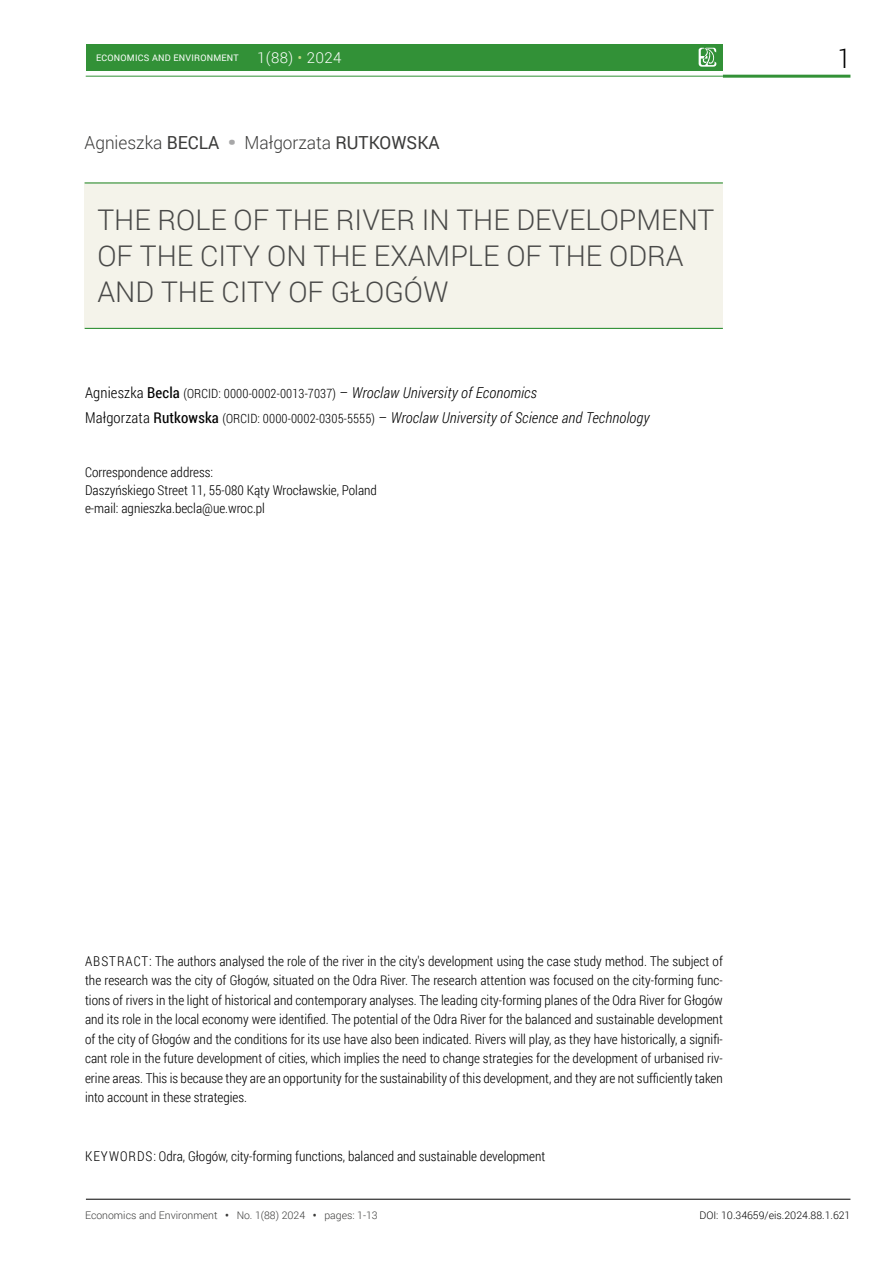
<style>
.page{position:relative;width:893px;height:1263px;background:#fff}
.page>*{position:absolute;margin:0;border:0;box-sizing:border-box;transform-origin:0 0}
.t1{font:300 28.5px/36px "Roboto";color:#494948}
.t2{font:300 27px "Roboto Condensed";color:#000}
.t3{font:300 18px "Roboto";color:#3b3b3a;scale:.96 1}
.t4{font:italic 300 15px/24.5px "Roboto Condensed";letter-spacing:.01em;color:#000}
.t5{font:300 13.5px/19.5px "Roboto Condensed";color:#000}
.t6{font:300 10.5px "Roboto";color:#3b3b3a}
.t7{font:300 10.5px "Roboto";color:#000}
.t8{font:9px "Roboto";letter-spacing:.025em;color:#fff}
.s1{font-weight:300;font-size:15px}
.s2{font-weight:300;font-size:15px;color:#c4d983}
.s3{font-weight:400}
.s4{font-weight:900;color:#a7a7a8}
.s5{font-style:normal}
.s6{font-weight:400;font-style:normal}
.s7{font-style:normal;font-size:12.75px}
.s8{font-weight:700}
</style>
<div class="page">
<div style="left:86px;top:44px;width:637px;height:26px;background:#329137"></div>
<svg style="left:699px;top:48px;width:17px;height:19px"></svg>
<hr style="left:86px;top:76px;width:637px;height:1px;background:#329137">
<hr style="left:723px;top:75px;width:127px;height:3px;background:#329137">
<hr style="left:86px;top:1199px;width:764px;height:1px;background:#000">
<div style="left:85px;top:183px;width:638px;height:145px;background:#f4f3ea"></div>
<hr style="left:85px;top:182px;width:638px;height:2px;background:#329137">
<hr style="left:85px;top:328px;width:638px;height:1px;background:#329137">
<p class="t8" style="left:96px;top:51px;width:247px">ECONOMICS AND ENVIRONMENT <span class="s1">1(88)</span> <span class="s2">•</span> <span class="s1">2024</span></p>
<h2 class="t2" style="left:838px;top:40px;width:14px">1</h2>
<h3 class="t3" style="left:85px;top:130px;width:371px">Agnieszka <span class="s3">BECLA</span> <span class="s4">•</span> Małgorzata <span class="s3">RUTKOWSKA</span></h3>
<h1 class="t1" style="left:97px;top:201px;width:618px">THE ROLE OF THE RIVER IN THE DEVELOPMENT<br>OF THE CITY ON THE EXAMPLE OF THE ODRA<br>AND THE CITY OF GŁOGÓW</h1>
<p class="t4" style="left:85px;top:380px;width:566px"><span class="s5">Agnieszka</span> <span class="s6">Becla</span> <span class="s7">(ORCID: 0000-0002-0013-7037)</span> <span class="s5">–</span> Wroclaw University of Economics<br><span class="s5">Małgorzata</span> <span class="s6">Rutkowska</span> <span class="s7">(ORCID: 0000-0002-0305-5555)</span> <span class="s5">–</span> Wroclaw University of Science and Technology</p>
<p class="t5" style="left:85px;top:463px;width:293px;line-height:18px">Correspondence address:<br>Daszyńskiego Street 11, 55-080 Kąty Wrocławskie, Poland e-mail: agnieszka.becla@ue.wroc.pl</p>
<p class="t5" style="left:85px;top:951px;width:639px;text-align:justify">ABSTRACT: The authors analysed the role of the river in the city's development using the case study method. The subject of the research was the city of Głogów, situated on the Odra River. The research attention was focused on the city-forming func&shy;tions of rivers in the light of historical and contemporary analyses. The leading city-forming planes of the Odra River for Głogów and its role in the local economy were identified. The potential of the Odra River for the balanced and sustainable development of the city of Głogów and the conditions for its use have also been indicated. Rivers will play, as they have historically, a signifi&shy;cant role in the future development of cities, which implies the need to change strategies for the development of urbanised riv&shy;erine areas. This is because they are an opportunity for the sustainability of this development, and they are not sufficiently taken into account in these strategies.</p>
<p class="t5" style="left:85px;top:1146px;width:462px">KEYWORDS: Odra, Głogów, city-forming functions, balanced and sustainable development</p>
<p class="t6" style="left:85px;top:1208px;width:294px">Economics and Environment <span class="s8">•</span> No. 1(88) 2024 <span class="s8">•</span> pages: 1-13</p>
<p class="t7" style="left:699px;top:1208px;width:152px">DOI: 10.34659/eis.2024.88.1.621</p>
</div>
